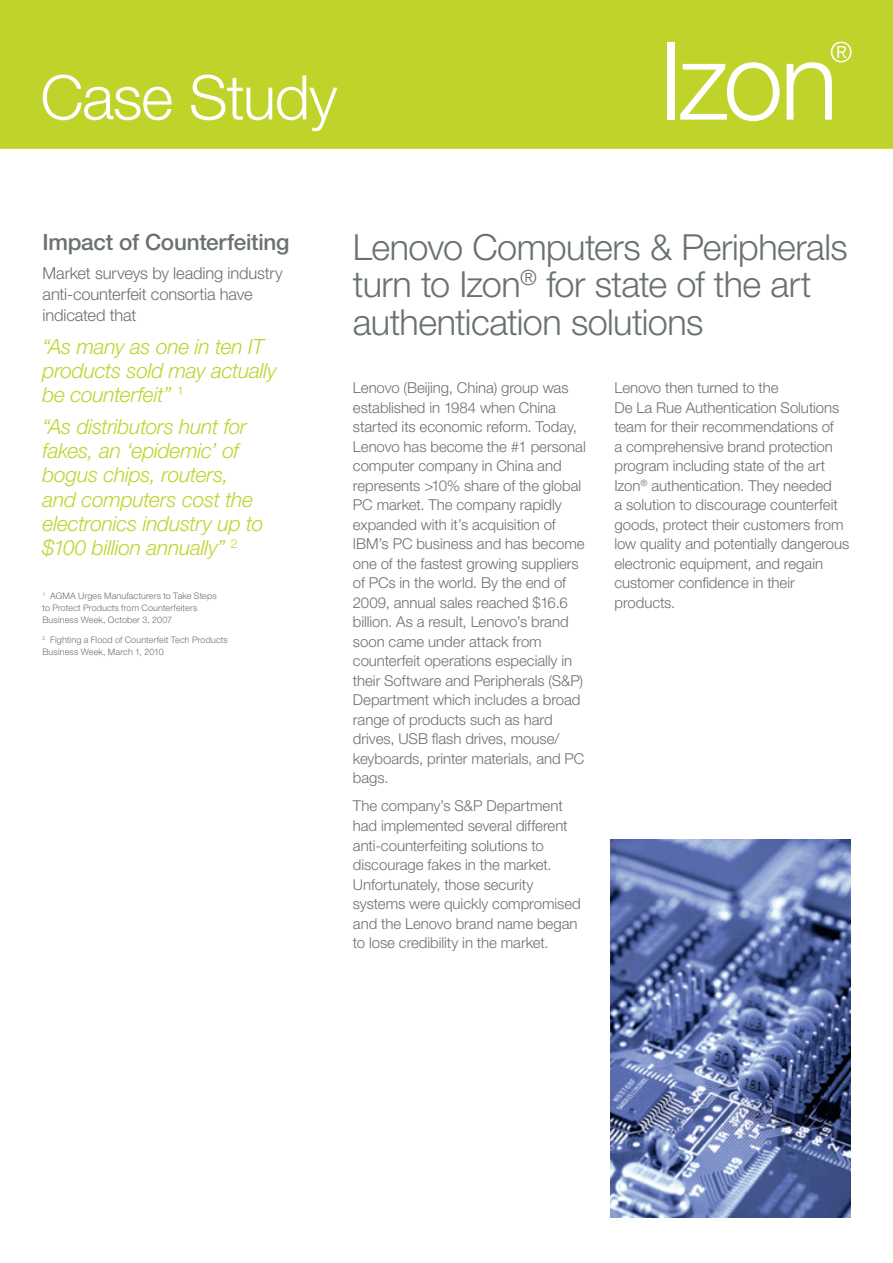
<style>
.page{position:relative;width:893px;height:1263px;background:#fff}
.page>*{position:absolute;margin:0;border:0;box-sizing:border-box;transform-origin:0 0}
.t1{font:300 108px "Helvetica Neue LT Std";color:#fff}
.t2{font:300 61.5px "Helvetica Neue LT Std";letter-spacing:-.02em;color:#fff}
.t3{font:300 36px/37.5px "Helvetica Neue LT Std";letter-spacing:-.015em;color:#6a7173}
.t4{font:300 28.05px "Helvetica Neue LT Std";color:#fff}
.t5{font:500 22.5px "Helvetica Neue LT Std";letter-spacing:-.015em;color:#6a7173}
.t6{font:italic 300 21px/24px "Helvetica Neue LT Std";letter-spacing:-.015em;color:#c0d32b}
.t7{font:300 16.5px/21px "Helvetica Neue LT Std";letter-spacing:-.01em;color:#6a7173}
.t8{font:300 15px/19.5px "Helvetica Neue LT Std";letter-spacing:-.005em;color:#6a7173}
.t9{font:300 9px/12px "Helvetica Neue LT Std";letter-spacing:.015em;color:#6a7173}
</style>
<div class="page">
<div style="left:0;top:0;width:893px;height:149px;background:#c0d32b;border:2px solid #c0d32b"></div>
<img style="left:610px;top:840px;width:240px;height:377px">
<h2 class="t2" style="left:40px;top:60px;width:299px">Case Study</h2>
<h1 class="t1" style="left:659px;top:15px;width:181px">Izon</h1>
<h3 class="t4" style="left:830px;top:35px;width:24px">®</h3>
<p class="t5" style="left:43px;top:229px;width:248px">Impact of Counterfeiting</p>
<p class="t7" style="left:43px;top:263px;width:242px">Market surveys by leading industry anti-counterfeit consortia have indicated that</p>
<p class="t6" style="left:43px;top:334px;width:236px">“As many as one in ten IT products sold may actually be counterfeit” <sup>1</sup></p>
<p class="t6" style="left:43px;top:415px;width:222px">“As distributors hunt for fakes, an ‘epidemic’ of bogus chips, routers, and computers cost the electronics industry up to $100 billion annually” <sup>2</sup></p>
<p class="t9" style="left:43px;top:589px;width:176px"><sup>1</sup> AGMA Urges Manufacturers to Take Steps to Protect Products from Counterfeiters<br>Business Week, October 3, 2007</p>
<p class="t9" style="left:43px;top:634px;width:187px"><sup>2</sup> Fighting a Flood of Counterfeit Tech Products<br>Business Week, March 1, 2010</p>
<p class="t3" style="left:353px;top:227px;width:496px">Lenovo Computers &amp; Peripherals turn to Izon<sup>®</sup> for state of the art authentication solutions</p>
<p class="t8" style="left:353px;top:378px;width:234px">Lenovo (Beijing, China) group was established in 1984 when China started its economic reform. Today,<br>Lenovo has become the #1 personal computer company in China and represents &gt;10% share of the global<br>PC market. The company rapidly expanded with it’s acquisition of<br>IBM’s PC business and has become one of the fastest growing suppliers of PCs in the world. By the end of<br>2009, annual sales reached $16.6 billion. As a result, Lenovo’s brand soon came under attack from counterfeit operations especially in their Software and Peripherals (S&amp;P)<br>Department which includes a broad range of products such as hard drives, USB flash drives, mouse/ keyboards, printer materials, and PC bags.</p>
<p class="t8" style="left:353px;top:796px;width:229px">The company’s S&amp;P Department had implemented several different anti-counterfeiting solutions to discourage fakes in the market.<br>Unfortunately, those security systems were quickly compromised and the Lenovo brand name began to lose credibility in the market.</p>
<p class="t8" style="left:614px;top:378px;width:236px">Lenovo then turned to the<br>De La Rue Authentication Solutions team for their recommendations of<br>a comprehensive brand protection program including state of the art<br>Izon<sup>®</sup> authentication. They needed<br>a solution to discourage counterfeit goods, protect their customers from low quality and potentially dangerous electronic equipment, and regain customer confidence in their products.</p>
</div>
